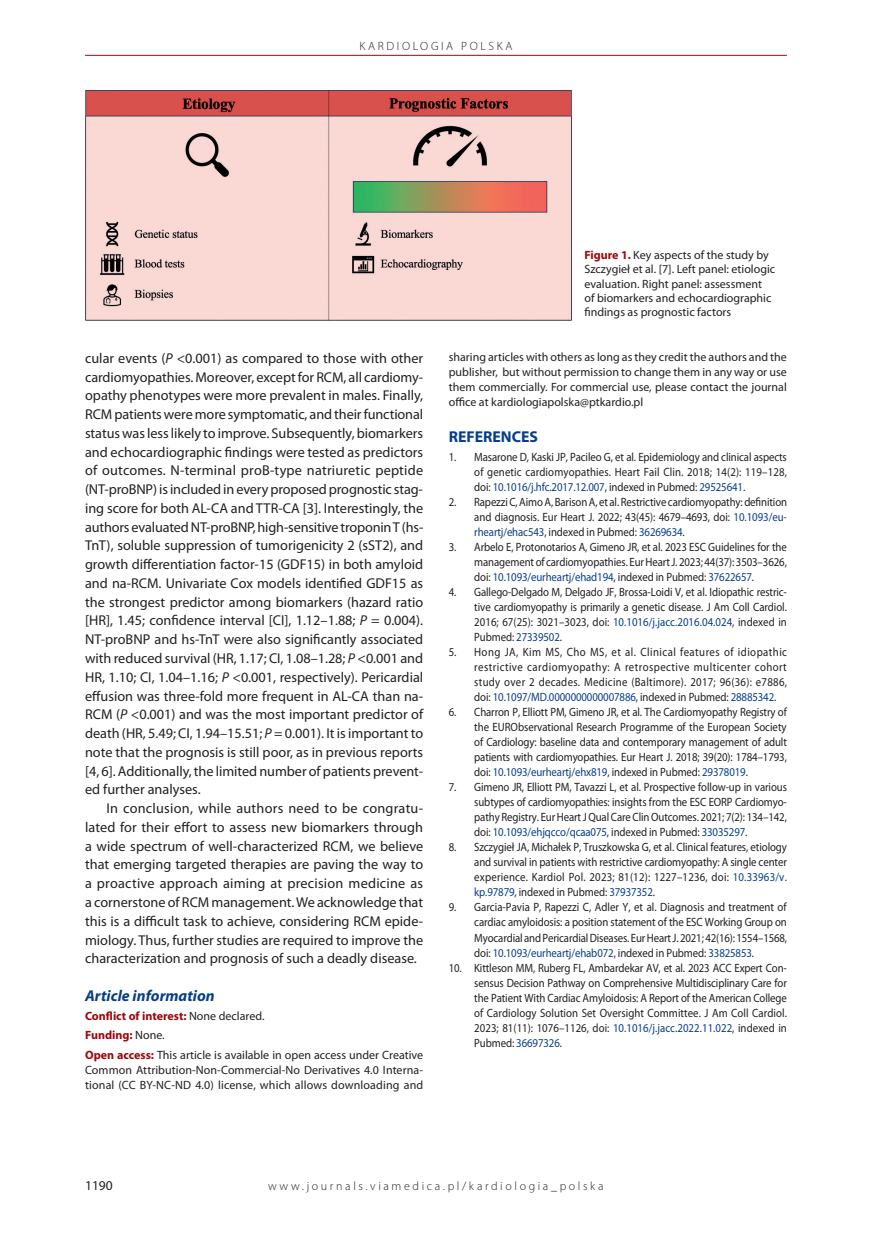
<style>
.page{position:relative;width:872px;height:1234px;background:#fff}
.page>*{position:absolute;margin:0;border:0;box-sizing:border-box;transform-origin:0 0}
.t1{font:italic 700 15.75px "Myriad Pro";color:#083e89}
.t2{font:700 15.75px "Myriad Pro";color:#083e89}
.t3{font:14.25px/18.8px "Myriad Pro";color:#231f20;text-align:justify}
.t4{font:13.5px "Myriad Pro";color:#231f20}
.t5{font:12px/15px "Myriad Pro";letter-spacing:-.005em;color:#231f20;text-align:justify;scale:.9 1}
.t6{font:12px/15px "Myriad Pro";letter-spacing:-.005em;color:#231f20}
.t7{font:300 12px "Myriad Pro";letter-spacing:.22em;color:#231f20}
.s1{font-weight:700;color:#9d070d}
.s2{font-style:italic}
.s3{color:#083e89}
</style>
<div class="page">
<hr style="left:85px;top:55px;width:702px;height:1px;background:#9d070d">
<img style="left:85px;top:90px;width:487px;height:231px">
<p class="t7" style="left:359px;top:39px;width:155px">KARDIOLOGIA POLSKA</p>
<p class="t6" style="left:584px;top:247px;width:192px;line-height:14.4px"><span class="s1">Figure 1.</span> Key aspects of the study by Szczygieł et al. [7]. Left panel: etiologic evaluation. Right panel: assessment<br>of biomarkers and echocardiographic findings as prognostic factors</p>
<p class="t3" style="left:85px;top:348px;width:340px">cular events (<span class="s2">P</span> &lt;0.001) as compared to those with other cardiomyopathies. Moreover, except for RCM, all cardiomy&shy;opathy phenotypes were more prevalent in males. Finally, RCM patients were more symptomatic, and their functional status was less likely to improve. Subsequently, biomarkers and echocardiographic findings were tested as predictors of outcomes. N-terminal proB-type natriuretic peptide (NT-proBNP) is included in every proposed prognostic stag&shy;ing score for both AL-CA and TTR-CA [3]. Interestingly, the authors evaluated NT-proBNP, high-sensitive troponin T (hs-TnT), soluble suppression of tumorigenicity 2 (sST2), and growth differentiation factor-15 (GDF15) in both amyloid and na-RCM. Univariate Cox models identified GDF15 as the strongest predictor among biomarkers (hazard ratio [HR], 1.45; confidence interval [CI], 1.12–1.88; <span class="s2">P</span> = 0.004).<br>NT-proBNP and hs-TnT were also significantly associated with reduced survival (HR, 1.17; CI, 1.08–1.28; <span class="s2">P</span> &lt;0.001 and HR, 1.10; CI, 1.04–1.16; <span class="s2">P</span> &lt;0.001, respectively). Pericardial effusion was three-fold more frequent in AL-CA than na-RCM (<span class="s2">P</span> &lt;0.001) and was the most important predictor of death (HR, 5.49; CI, 1.94–15.51; <span class="s2">P</span> = 0.001). It is important to note that the prognosis is still poor, as in previous reports [4, 6]. Additionally, the limited number of patients prevent&shy;ed further analyses.</p>
<p class="t3" style="left:85px;top:798px;width:340px;text-indent:21px">In conclusion, while authors need to be congratu&shy;lated for their effort to assess new biomarkers through a wide spectrum of well-characterized RCM, we believe that emerging targeted therapies are paving the way to a proactive approach aiming at precision medicine as a cornerstone of RCM management. We acknowledge that this is a difficult task to achieve, considering RCM epide&shy;miology. Thus, further studies are required to improve the characterization and prognosis of such a deadly disease.</p>
<h1 class="t1" style="left:85px;top:984px;width:131px">Article information</h1>
<p class="t6" style="left:85px;top:1005px;width:340px;line-height:19.2px"><span class="s1">Conflict of interest:</span> None declared.<br><span class="s1">Funding:</span> None.<br><span class="s1">Open access:</span> This article is available in open access under Creative</p>
<p class="t6" style="left:85px;top:1061px;width:340px">Common Attribution-Non-Commercial-No Derivatives 4.0 Interna&shy;tional (CC BY-NC-ND 4.0) license, which allows downloading and</p>
<p class="t6" style="left:449px;top:349px;width:340px;text-align:justify">sharing articles with others as long as they credit the authors and the publisher, but without permission to change them in any way or use them commercially. For commercial use, please contact the journal office at kardiologiapolska@ptkardio.pl</p>
<h1 class="t2" style="left:449px;top:426px;width:91px">REFERENCES</h1>
<p class="t5" style="left:474px;top:449px;width:349px;text-indent:-26px">1. Masarone D, Kaski JP, Pacileo G, et al. Epidemiology and clinical aspects of genetic cardiomyopathies. Heart Fail Clin. 2018; 14(2): 119–128, doi: <span class="s3">10.1016/j.hfc.2017.12.007</span>, indexed in Pubmed: <span class="s3">29525641</span>.</p>
<p class="t5" style="left:474px;top:494px;width:349px;text-indent:-26px">2. Rapezzi C, Aimo A, Barison A, et al. Restrictive cardiomyopathy: definition and diagnosis. Eur Heart J. 2022; 43(45): 4679–4693, doi: <span class="s3">10.1093/eu&shy;rheartj/ehac543</span>, indexed in Pubmed: <span class="s3">36269634</span>.</p>
<p class="t5" style="left:474px;top:539px;width:349px;text-indent:-26px">3. Arbelo E, Protonotarios A, Gimeno JR, et al. 2023 ESC Guidelines for the management of cardiomyopathies. Eur Heart J. 2023; 44(37): 3503–3626, doi: <span class="s3">10.1093/eurheartj/ehad194</span>, indexed in Pubmed: <span class="s3">37622657</span>.</p>
<p class="t5" style="left:474px;top:584px;width:349px;text-indent:-26px">4. Gallego-Delgado M, Delgado JF, Brossa-Loidi V, et al. Idiopathic restric&shy;tive cardiomyopathy is primarily a genetic disease. J Am Coll Cardiol.<br>2016; 67(25): 3021–3023, doi: <span class="s3">10.1016/j.jacc.2016.04.024</span>, indexed in Pubmed: <span class="s3">27339502</span>.</p>
<p class="t5" style="left:474px;top:644px;width:349px;text-indent:-26px">5. Hong JA, Kim MS, Cho MS, et al. Clinical features of idiopathic restrictive cardiomyopathy: A retrospective multicenter cohort study over 2 decades. Medicine (Baltimore). 2017; 96(36): e7886, doi: <span class="s3">10.1097/MD.0000000000007886</span>, indexed in Pubmed: <span class="s3">28885342</span>.</p>
<p class="t5" style="left:474px;top:704px;width:349px;text-indent:-26px">6. Charron P, Elliott PM, Gimeno JR, et al. The Cardiomyopathy Registry of the EURObservational Research Programme of the European Society of Cardiology: baseline data and contemporary management of adult patients with cardiomyopathies. Eur Heart J. 2018; 39(20): 1784–1793, doi: <span class="s3">10.1093/eurheartj/ehx819</span>, indexed in Pubmed: <span class="s3">29378019</span>.</p>
<p class="t5" style="left:474px;top:779px;width:349px;text-indent:-26px">7. Gimeno JR, Elliott PM, Tavazzi L, et al. Prospective follow-up in various subtypes of cardiomyopathies: insights from the ESC EORP Cardiomyo&shy;pathy Registry. Eur Heart J Qual Care Clin Outcomes. 2021; 7(2): 134–142, doi: <span class="s3">10.1093/ehjqcco/qcaa075</span>, indexed in Pubmed: <span class="s3">33035297</span>.</p>
<p class="t5" style="left:474px;top:839px;width:349px;text-indent:-26px">8. Szczygieł JA, Michałek P, Truszkowska G, et al. Clinical features, etiology and survival in patients with restrictive cardiomyopathy: A single center experience. Kardiol Pol. 2023; 81(12): 1227–1236, doi: <span class="s3">10.33963/v. kp.97879</span>, indexed in Pubmed: <span class="s3">37937352</span>.</p>
<p class="t5" style="left:474px;top:899px;width:349px;text-indent:-26px">9. Garcia-Pavia P, Rapezzi C, Adler Y, et al. Diagnosis and treatment of cardiac amyloidosis: a position statement of the ESC Working Group on Myocardial and Pericardial Diseases. Eur Heart J. 2021; 42(16): 1554–1568, doi: <span class="s3">10.1093/eurheartj/ehab072</span>, indexed in Pubmed: <span class="s3">33825853</span>.</p>
<p class="t5" style="left:474px;top:959px;width:349px;text-indent:-26px">10. Kittleson MM, Ruberg FL, Ambardekar AV, et al. 2023 ACC Expert Con&shy;sensus Decision Pathway on Comprehensive Multidisciplinary Care for the Patient With Cardiac Amyloidosis: A Report of the American College of Cardiology Solution Set Oversight Committee. J Am Coll Cardiol.<br>2023; 81(11): 1076–1126, doi: <span class="s3">10.1016/j.jacc.2022.11.022</span>, indexed in Pubmed: <span class="s3">36697326</span>.</p>
<p class="t4" style="left:85px;top:1176px;width:29px">1190</p>
<p class="t7" style="left:268px;top:1179px;width:337px">www.journals.viamedica.pl/kardiologia_polska</p>
</div>
